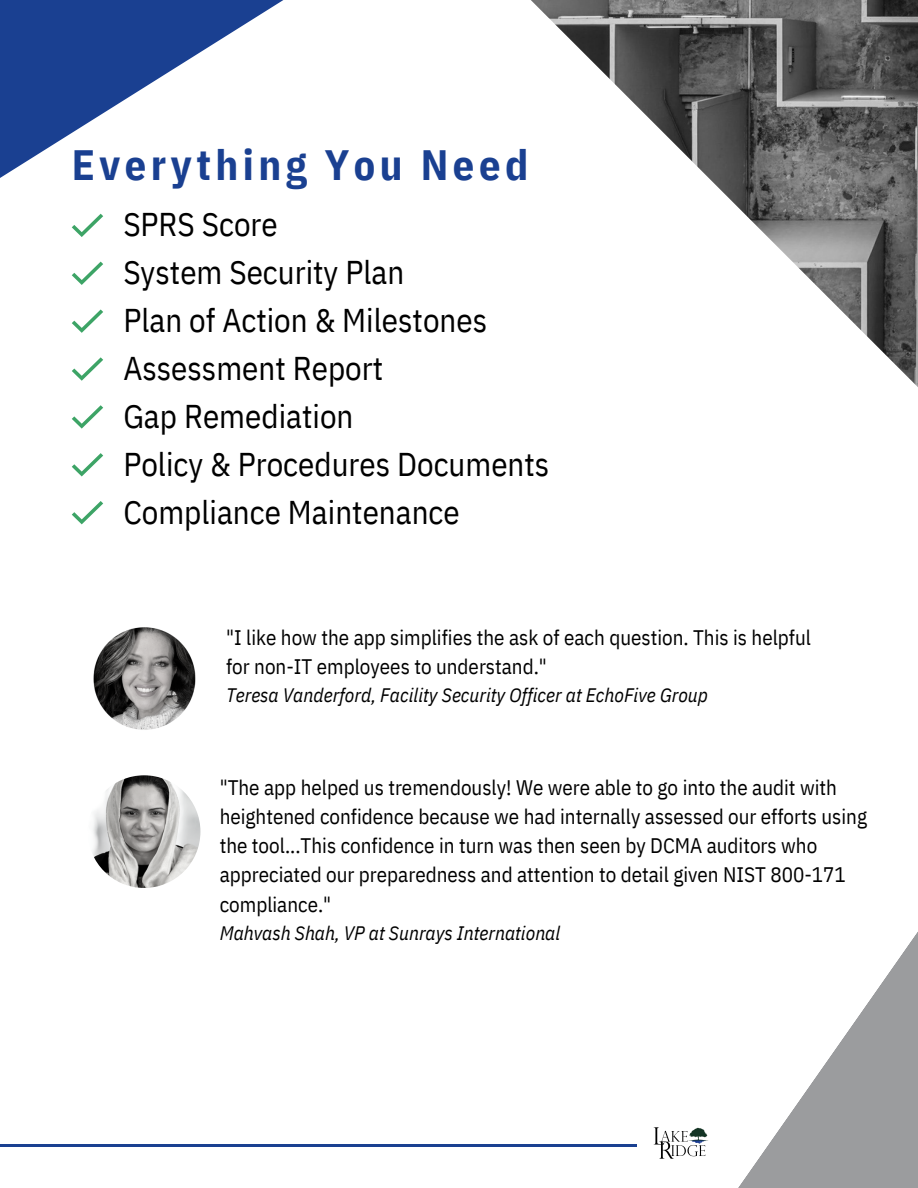
<style>
.page{position:relative;width:918px;height:1188px;background:#fff}
.page>*{position:absolute;margin:0;border:0;box-sizing:border-box;transform-origin:0 0}
.t1{font:700 42.3px "IBM Plex Sans Cond";letter-spacing:.105em;color:#1a4091}
.t2{font:32.85px/47.8px "IBM Plex Sans Cond";color:#000}
.t3{font:21px/29.2px "IBM Plex Sans Cond";color:#000}
.t4{font:italic 19.5px "IBM Plex Sans Cond";color:#000}
</style>
<div class="page">
<svg style="left:738px;top:932px;width:180px;height:256px"></svg>
<svg style="left:0;top:0;width:283px;height:178px"></svg>
<hr style="left:0;top:1145px;width:637px;height:2px;background:#1a4091">
<img style="left:531px;top:0;width:387px;height:387px">
<svg style="left:72px;top:214px;width:31px;height:23px"></svg>
<svg style="left:72px;top:262px;width:31px;height:23px"></svg>
<svg style="left:72px;top:309px;width:31px;height:24px"></svg>
<svg style="left:72px;top:357px;width:31px;height:24px"></svg>
<svg style="left:72px;top:405px;width:31px;height:24px"></svg>
<svg style="left:72px;top:453px;width:31px;height:23px"></svg>
<svg style="left:72px;top:501px;width:31px;height:23px"></svg>
<img style="left:653px;top:1127px;width:55px;height:32px">
<img style="left:88px;top:775px;width:112px;height:113px;border-radius:50%">
<img style="left:92px;top:626px;width:104px;height:104px;border-radius:50%">
<h1 class="t1" style="left:72px;top:137px;width:458px">Everything You Need</h1>
<h2 class="t2" style="left:123px;top:200px;width:428px">SPRS Score<br>System Security Plan<br>Plan of Action &amp; Milestones<br>Assessment Report<br>Gap Remediation<br>Policy &amp; Procedures Documents<br>Compliance Maintenance</h2>
<p class="t3" style="left:226px;top:622px;width:587px">"I like how the app simplifies the ask of each question. This is helpful for non-IT employees to understand."</p>
<p class="t4" style="left:226px;top:682px;width:483px">Teresa Vanderford, Facility Security Officer at EchoFive Group</p>
<p class="t3" style="left:220px;top:772px;width:649px">"The app helped us tremendously! We were able to go into the audit with heightened confidence because we had internally assessed our efforts using the tool...This confidence in turn was then seen by DCMA auditors who appreciated our preparedness and attention to detail given NIST 800-171 compliance."</p>
<p class="t4" style="left:220px;top:920px;width:342px">Mahvash Shah, VP at Sunrays International</p>
</div>
